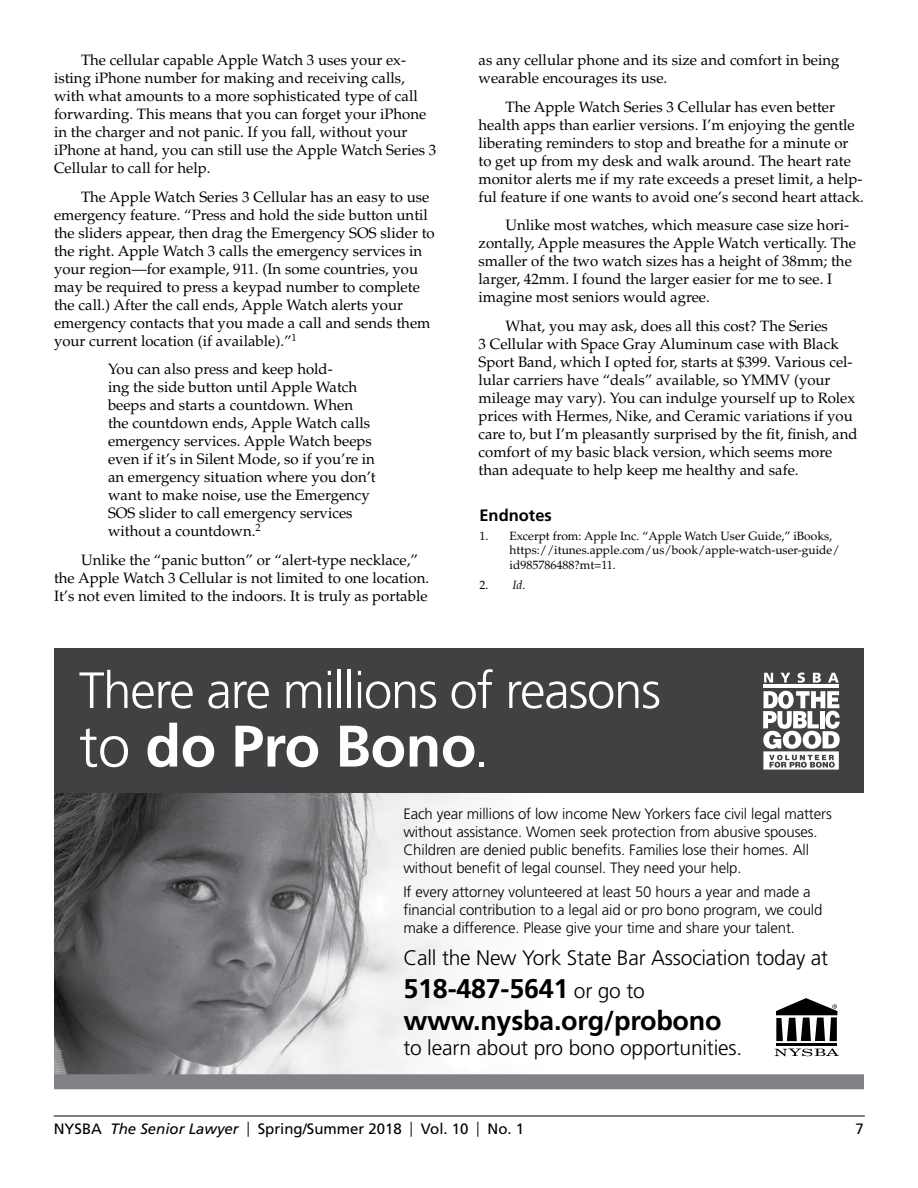
<style>
.page{position:relative;width:918px;height:1188px;background:#fff}
.page>*{position:absolute;margin:0;border:0;box-sizing:border-box;transform-origin:0 0}
.t1{font:700 58.5px "Frutiger";letter-spacing:-.01em;color:#fff}
.t2{font:300 51px "Frutiger";letter-spacing:-.025em;color:#fff}
.t3{font:700 27px/32.4px "Frutiger";letter-spacing:-.01em;color:#000}
.t4{font:300 21px "Frutiger";letter-spacing:-.01em;color:#000}
.t5{font:700 16.5px "Frutiger";color:#000}
.t6{font:15px/18px "Palatino";color:#000}
.t7{font:300 15px/18px "Frutiger";letter-spacing:-.01em;color:#000}
.t8{font:15px "Frutiger";color:#000}
.t9{font:12px/14.4px "Palatino";color:#000}
.s1{font-style:italic}
.s2{font-weight:300}
.s3{font-weight:300;font-size:21px}
</style>
<div class="page">
<hr style="left:54px;top:1116px;width:811px;height:1px;background:#000">
<img style="left:54px;top:793px;width:450px;height:281px">
<div style="left:54px;top:1074px;width:810px;height:15px;background:#808285"></div>
<div style="left:54px;top:648px;width:810px;height:145px;background:#414042"></div>
<hr style="left:763px;top:685px;width:76px;height:3px;background:#fff">
<svg style="left:764px;top:673px;width:9px;height:10px"></svg>
<svg style="left:781px;top:673px;width:9px;height:10px"></svg>
<svg style="left:798px;top:673px;width:7px;height:10px"></svg>
<svg style="left:813px;top:673px;width:8px;height:10px"></svg>
<svg style="left:828px;top:673px;width:11px;height:10px"></svg>
<svg style="left:763px;top:691px;width:77px;height:79px"></svg>
<svg style="left:774px;top:1048px;width:65px;height:8px"></svg>
<hr style="left:776px;top:1043px;width:61px;height:3px;background:#000">
<svg style="left:776px;top:998px;width:61px;height:43px"></svg>
<p class="t6" style="left:54px;top:52px;width:384px;text-indent:27px">The cellular capable Apple Watch 3 uses your ex&shy;isting iPhone number for making and receiving calls, with what amounts to a more sophisticated type of call forwarding. This means that you can forget your iPhone in the charger and not panic. If you fall, without your iPhone at hand, you can still use the Apple Watch Series 3<br>Cellular to call for help.</p>
<p class="t6" style="left:54px;top:188px;width:382px;text-indent:27px">The Apple Watch Series 3 Cellular has an easy to use emergency feature. “Press and hold the side button until the sliders appear, then drag the Emergency SOS slider to the right. Apple Watch 3 calls the emergency services in your region—for example, 911. (In some countries, you may be required to press a keypad number to complete the call.) After the call ends, Apple Watch alerts your emergency contacts that you made a call and sends them your current location (if available).”<sup>1</sup></p>
<p class="t6" style="left:108px;top:361px;width:269px">You can also press and keep hold-<br>ing the side button until Apple Watch beeps and starts a countdown. When the countdown ends, Apple Watch calls emergency services. Apple Watch beeps even if it’s in Silent Mode, so if you’re in an emergency situation where you don’t want to make noise, use the Emergency SOS slider to call emergency services without a countdown.<sup>2</sup></p>
<p class="t6" style="left:54px;top:551px;width:377px;text-indent:27px">Unlike the “panic button” or “alert-type necklace,” the Apple Watch 3 Cellular is not limited to one location.<br>It’s not even limited to the indoors. It is truly as portable</p>
<p class="t6" style="left:478px;top:52px;width:363px">as any cellular phone and its size and comfort in being wearable encourages its use.</p>
<p class="t6" style="left:478px;top:98px;width:387px;text-indent:27px">The Apple Watch Series 3 Cellular has even better health apps than earlier versions. I’m enjoying the gentle liberating reminders to stop and breathe for a minute or to get up from my desk and walk around. The heart rate monitor alerts me if my rate exceeds a preset limit, a help&shy;ful feature if one wants to avoid one’s second heart attack.</p>
<p class="t6" style="left:478px;top:217px;width:379px;text-indent:27px">Unlike most watches, which measure case size hori&shy;zontally, Apple measures the Apple Watch vertically. The smaller of the two watch sizes has a height of 38mm; the larger, 42mm. I found the larger easier for me to see. I imagine most seniors would agree.</p>
<p class="t6" style="left:478px;top:317px;width:381px;text-indent:27px">What, you may ask, does all this cost? The Series<br>3 Cellular with Space Gray Aluminum case with Black Sport Band, which I opted for, starts at $399. Various cel&shy;lular carriers have “deals” available, so YMMV (your mileage may vary). You can indulge yourself up to Rolex prices with Hermes, Nike, and Ceramic variations if you care to, but I’m pleasantly surprised by the fit, finish, and comfort of my basic black version, which seems more than adequate to help keep me healthy and safe.</p>
<p class="t5" style="left:479px;top:505px;width:74px">Endnotes</p>
<p class="t9" style="left:510px;top:529px;width:332px;text-indent:-30px">1. Excerpt from: Apple Inc. “Apple Watch User Guide,” iBooks, https://itunes.apple.com/us/book/apple-watch-user-guide/ id985786488?mt=11.</p>
<p class="t9" style="left:479px;top:578px;width:47px">2. <span class="s1">Id</span>.</p>
<h2 class="t2" style="left:79px;top:662px;width:584px">There are millions of reasons</h2>
<h1 class="t1" style="left:79px;top:712px;width:412px"><span class="s2">to</span> do Pro Bono<span class="s2">.</span></h1>
<p class="t7" style="left:403px;top:804px;width:430px">Each year millions of low income New Yorkers face civil legal matters without assistance. Women seek protection from abusive spouses.<br>Children are denied public benefits. Families lose their homes. All without benefit of legal counsel. They need your help.</p>
<p class="t7" style="left:403px;top:883px;width:420px">If every attorney volunteered at least 50 hours a year and made a financial contribution to a legal aid or pro bono program, we could make a difference. Please give your time and share your talent.</p>
<h3 class="t4" style="left:403px;top:946px;width:426px">Call the New York State Bar Association today at</h3>
<h3 class="t3" style="left:403px;top:972px;width:320px">518-487-5641 <span class="s3">or go to </span>www.nysba.org/probono</h3>
<h3 class="t4" style="left:403px;top:1036px;width:340px">to learn about pro bono opportunities.</h3>
<p class="t8" style="left:54px;top:1120px;width:472px">NYSBA <span class="s1">The Senior Lawyer</span> | Spring/Summer 2018 | Vol. 10 | No. 1</p>
<p class="t8" style="left:855px;top:1120px;width:10px">7</p>
</div>
